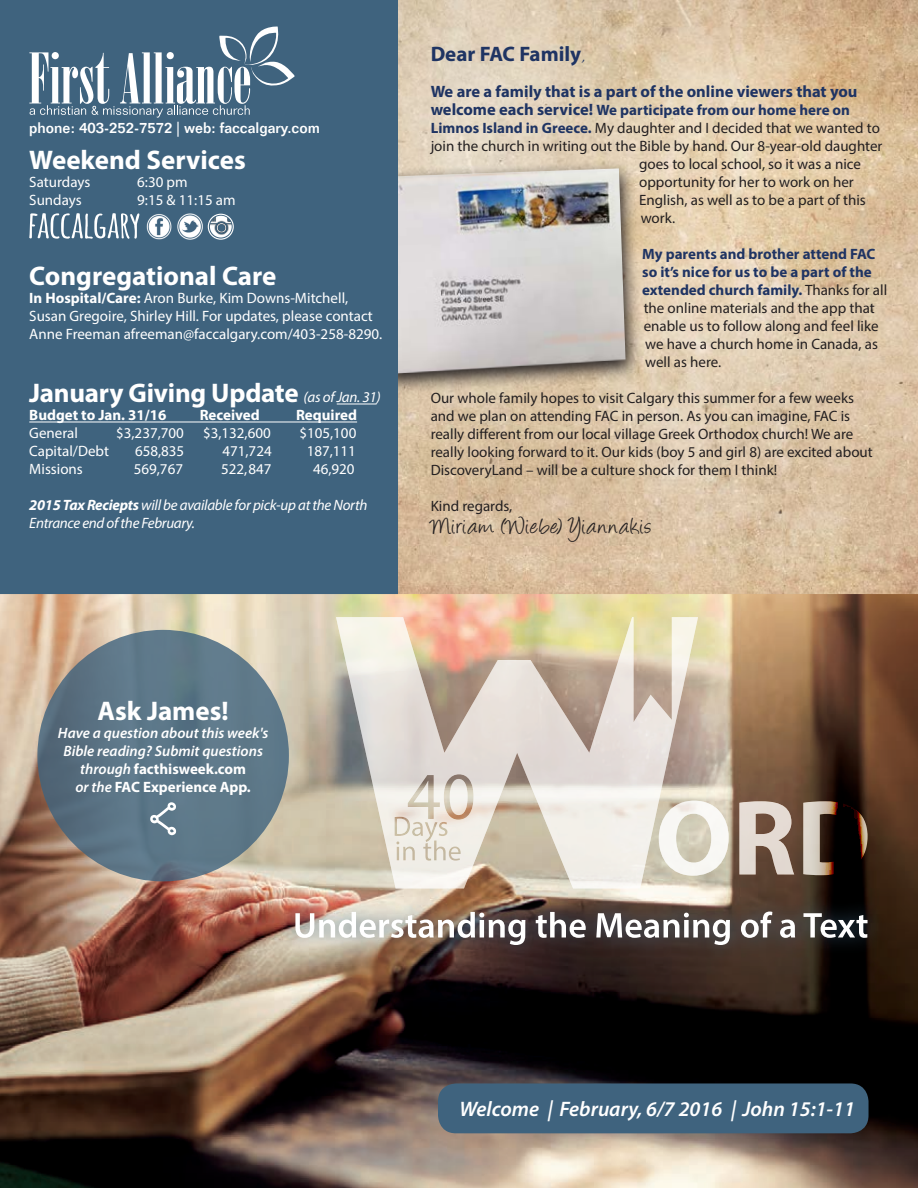
<style>
.page{position:relative;width:918px;height:1188px;background:#fff}
.page>*{position:absolute;margin:0;border:0;box-sizing:border-box;transform-origin:0 0}
.t1{font:700 27px "Myriad Pro";color:#fff}
.t2{font:25.5px "Angelina";letter-spacing:.05em;color:#231f20}
.t3{font:italic 600 21px "Myriad Pro";color:#fff}
.t4{font:700 21px "Myriad Pro";color:#1f3463}
.t5{font:700 16.5px "Myriad Pro";color:#1f3463}
.t6{font:15px/18px "Myriad Pro";color:#231f20}
.t7{font:15px/18px "Myriad Pro";color:#fff}
.t8{font:700 15px "Myriad Pro";color:#fff}
.t9{font:italic 15px/18px "Myriad Pro";letter-spacing:-.02em;color:#fff}
.t10{font:italic 600 15px "Myriad Pro";color:#fff}
.t11{font:700 15px "Myriad Pro";color:#1f3463}
.t12{font:500 15px "Folio Std";color:#fff}
.s1{font-weight:700}
.s2{font-weight:400;font-style:italic;font-size:15px}
.s3{font-family:"Angelina";font-weight:400}
.s4{font-size:16.5px}
.s5{font-weight:700;color:#1f3463}
.s6{font-weight:600;font-style:italic}
</style>
<div class="page">
<img style="left:397px;top:0;width:521px;height:594px">
<svg style="left:397px;top:160px;width:246px;height:235px;background:#d1bea3"></svg>
<img style="left:397px;top:163px;width:229px;height:221px">
<div style="left:0;top:0;width:397px;height:596px;background:#3f637e"></div>
<svg style="left:29px;top:26px;width:266px;height:92px"></svg>
<hr style="left:337px;top:404px;width:40px;height:1px;background:#fff">
<hr style="left:29px;top:422px;width:328px;height:1px;background:#fff">
<svg style="left:29px;top:213px;width:110px;height:26px"></svg>
<img style="left:146px;top:214px;width:26px;height:25px">
<img style="left:177px;top:214px;width:26px;height:25px">
<img style="left:210px;top:216px;width:22px;height:22px;border-radius:11px">
<div style="left:208px;top:214px;width:26px;height:26px;border:1px solid #fff;border-radius:50%"></div>
<img style="left:0;top:594px;width:918px;height:594px">
<div style="left:438px;top:1083px;width:431px;height:50px;background:#3f637e;border-radius:18px"></div>
<div style="left:277px;top:894px;width:608px;height:69px;background:#3f637e;opacity:.8"></div>
<svg style="left:295px;top:912px;width:573px;height:33px"></svg>
<svg style="left:336px;top:617px;width:362px;height:271px;background:#d9cebf"></svg>
<svg style="left:450px;top:779px;width:18px;height:36px"></svg>
<svg style="left:659px;top:801px;width:70px;height:75px"></svg>
<svg style="left:739px;top:801px;width:55px;height:73px;background:#bbaa9f"></svg>
<svg style="left:803px;top:801px;width:65px;height:74px;background:#594c43"></svg>
<div style="left:37px;top:630px;width:252px;height:251px;background:linear-gradient(to right,#576c7d,#607d8d);border-radius:50%"></div>
<svg style="left:150px;top:802px;width:26px;height:33px"></svg>
<p class="t12" style="left:29px;top:119px;width:292px">phone: 403-252-7572 | web: faccalgary.com</p>
<p class="t1" style="left:29px;top:142px;width:218px">Weekend Services</p>
<p class="t7" style="left:29px;top:173px;width:63px">Saturdays</p>
<p class="t7" style="left:137px;top:173px;width:52px">6:30 pm</p>
<p class="t7" style="left:29px;top:191px;width:54px">Sundays</p>
<p class="t7" style="left:137px;top:191px;width:100px">9:15 &amp; 11:15 am</p>
<p class="t1" style="left:29px;top:259px;width:249px">Congregational Care</p>
<p class="t7" style="left:29px;top:289px;width:320px"><span class="s1">In Hospital/Care:</span> Aron Burke, Kim Downs-Mitchell,</p>
<p class="t7" style="left:29px;top:307px;width:354px">Susan Gregoire, Shirley Hill. For updates, please contact<br>Anne Freeman afreeman@faccalgary.com/403-258-8290.</p>
<p class="t1" style="left:29px;top:376px;width:353px">January Giving Update <span class="s2">(as of Jan. 31)</span></p>
<p class="t8" style="left:29px;top:406px;width:139px">Budget to Jan. 31/16</p>
<p class="t8" style="left:200px;top:406px;width:62px">Received</p>
<p class="t8" style="left:296px;top:406px;width:63px">Required</p>
<p class="t7" style="left:29px;top:424px;width:50px">General</p>
<p class="t7" style="left:116px;top:424px;width:69px">$3,237,700</p>
<p class="t7" style="left:203px;top:424px;width:69px">$3,132,600</p>
<p class="t7" style="left:299px;top:424px;width:58px">$105,100</p>
<p class="t7" style="left:29px;top:442px;width:81px">Capital/Debt</p>
<p class="t7" style="left:135px;top:442px;width:51px">658,835</p>
<p class="t7" style="left:222px;top:442px;width:51px">471,724</p>
<p class="t7" style="left:307px;top:442px;width:51px">187,111</p>
<p class="t7" style="left:29px;top:460px;width:55px">Missions</p>
<p class="t7" style="left:134px;top:460px;width:51px">569,767</p>
<p class="t7" style="left:221px;top:460px;width:52px">522,847</p>
<p class="t7" style="left:313px;top:460px;width:43px">46,920</p>
<p class="t9" style="left:29px;top:496px;width:340px"><span class="s1">2015 Tax Reciepts</span> will be available for pick-up at the North<br>Entrance end of the February.</p>
<p class="t4" style="left:431px;top:41px;width:157px">Dear FAC Family<span class="s3">,</span></p>
<p class="t5" style="left:431px;top:81px;width:428px">We are a family that is a part of the online viewers that you</p>
<p class="t11" style="left:431px;top:101px;width:421px"><span class="s4">welcome each service!</span> We participate from our home here on</p>
<p class="t6" style="left:431px;top:119px;width:451px"><span class="s5">Limnos Island in Greece.</span> My daughter and I decided that we wanted to</p>
<p class="t6" style="left:431px;top:137px;width:453px">join the church in writing out the Bible by hand. Our 8-year-old daughter</p>
<p class="t6" style="left:639px;top:155px;width:223px">goes to local school, so it was a nice</p>
<p class="t6" style="left:639px;top:173px;width:216px">opportunity for her to work on her</p>
<p class="t6" style="left:639px;top:191px;width:228px">English, as well as to be a part of this</p>
<p class="t6" style="left:641px;top:209px;width:36px">work.</p>
<p class="t6" style="left:642px;top:245px;width:247px"><span class="s5">My parents and brother attend FAC so it’s nice for us to be a part of the extended church family.</span> Thanks for all the online materials and the app that enable us to follow along and feel like we have a church home in Canada, as well as here.</p>
<p class="t6" style="left:431px;top:389px;width:444px">Our whole family hopes to visit Calgary this summer for a few weeks and we plan on attending FAC in person. As you can imagine, FAC is really different from our local village Greek Orthodox church! We are really looking forward to it. Our kids (boy 5 and girl 8) are excited about DiscoveryLand – will be a culture shock for them I think!</p>
<p class="t6" style="left:431px;top:497px;width:83px">Kind regards,</p>
<p class="t2" style="left:431px;top:516px;width:222px">Miriam (Wiebe) Yiannakis</p>
<p class="t1" style="left:98px;top:693px;width:133px">Ask James!</p>
<p class="t10" style="left:58px;top:723px;width:212px">Have a question about this week's</p>
<p class="t10" style="left:63px;top:741px;width:201px">Bible reading? Submit questions</p>
<p class="t8" style="left:80px;top:759px;width:167px"><span class="s6">through</span> facthisweek.com</p>
<p class="t8" style="left:75px;top:777px;width:177px"><span class="s6">or the</span> FAC Experience App.</p>
<p class="t3" style="left:459px;top:1096px;width:397px">Welcome | February, 6/7 2016 | John 15:1-11</p>
</div>
